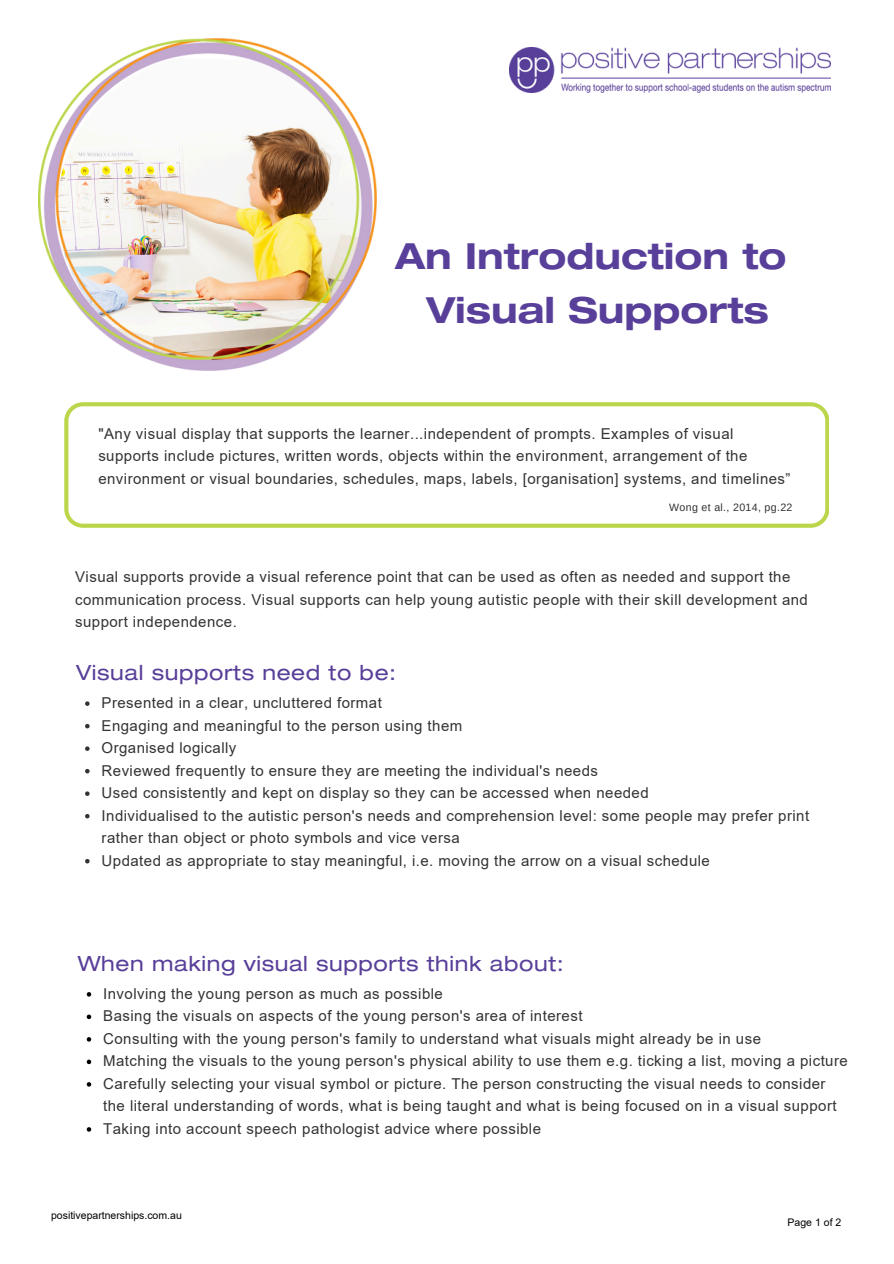
<style>
.page{position:relative;width:894px;height:1264px;background:#fff}
.page>*{position:absolute;margin:0;border:0;box-sizing:border-box;transform-origin:0 0}
.t1{font:700 expanded 36px/54px "Helvetica Neue LT Std";color:#583f99;text-align:center}
.t2{font:expanded 21px "Helvetica Neue LT Std";letter-spacing:.03em;color:#583f99}
.t3{font:15px/22.5px "Arial";letter-spacing:.03em;color:#333}
.t4{font:10.65px "Arimo";letter-spacing:.03em;color:#333}
.t5{font:10.5px "Arial";color:#000}
</style>
<div class="page">
<svg style="left:64px;top:402px;width:764px;height:125px"></svg>
<svg style="left:85px;top:701px;width:5px;height:5px"></svg>
<svg style="left:85px;top:724px;width:5px;height:4px"></svg>
<svg style="left:85px;top:746px;width:5px;height:5px"></svg>
<svg style="left:85px;top:769px;width:5px;height:4px"></svg>
<svg style="left:85px;top:791px;width:5px;height:5px"></svg>
<svg style="left:85px;top:814px;width:5px;height:4px"></svg>
<svg style="left:85px;top:859px;width:5px;height:4px"></svg>
<svg style="left:87px;top:992px;width:4px;height:4px"></svg>
<svg style="left:87px;top:1014px;width:4px;height:5px"></svg>
<svg style="left:87px;top:1037px;width:4px;height:4px"></svg>
<svg style="left:87px;top:1059px;width:4px;height:5px"></svg>
<svg style="left:87px;top:1082px;width:4px;height:4px"></svg>
<svg style="left:87px;top:1127px;width:4px;height:4px"></svg>
<img style="left:38px;top:38px;width:338px;height:332px">
<img style="left:509px;top:48px;width:321px;height:45px">
<p class="t1" style="left:395px;top:234px;width:393px">An Introduction to<br>Visual Supports</p>
<p class="t3" style="left:98px;top:422px;width:693px">"Any visual display that supports the learner...independent of prompts. Examples of visual supports include pictures, written words, objects within the environment, arrangement of the environment or visual boundaries, schedules, maps, labels, [organisation] systems, and timelines”</p>
<p class="t4" style="left:669px;top:501px;width:125px">Wong et al., 2014, pg.22</p>
<p class="t3" style="left:75px;top:566px;width:734px">Visual supports provide a visual reference point that can be used as often as needed and support the communication process. Visual supports can help young autistic people with their skill development and support independence.</p>
<p class="t2" style="left:76px;top:665px;width:321px">Visual supports need to be:</p>
<p class="t3" style="left:102px;top:691px;width:282px">Presented in a clear, uncluttered format</p>
<h1 class="t3" style="left:102px;top:714px;width:362px">Engaging and meaningful to the person using them</h1>
<h3 class="t3" style="left:102px;top:736px;width:136px">Organised logically</h3>
<p class="t3" style="left:102px;top:759px;width:498px">Reviewed frequently to ensure they are meeting the individual's needs</p>
<h3 class="t3" style="left:102px;top:781px;width:548px">Used consistently and kept on display so they can be accessed when needed</h3>
<h2 class="t3" style="left:102px;top:804px;width:709px">Individualised to the autistic person's needs and comprehension level: some people may prefer print rather than object or photo symbols and vice versa</h2>
<p class="t3" style="left:102px;top:849px;width:609px">Updated as appropriate to stay meaningful, i.e. moving the arrow on a visual schedule</p>
<p class="t2" style="left:78px;top:955px;width:487px">When making visual supports think about:</p>
<p class="t3" style="left:103px;top:982px;width:341px">Involving the young person as much as possible</p>
<p class="t3" style="left:103px;top:1004px;width:480px">Basing the visuals on aspects of the young person's area of interest</p>
<p class="t3" style="left:103px;top:1027px;width:659px">Consulting with the young person's family to understand what visuals might already be in use</p>
<h2 class="t3" style="left:103px;top:1049px;width:746px">Matching the visuals to the young person's physical ability to use them e.g. ticking a list, moving a picture</h2>
<p class="t3" style="left:103px;top:1072px;width:734px">Carefully selecting your visual symbol or picture. The person constructing the visual needs to consider the literal understanding of words, what is being taught and what is being focused on in a visual support</p>
<p class="t3" style="left:103px;top:1117px;width:439px">Taking into account speech pathologist advice where possible</p>
<p class="t5" style="left:51px;top:1209px;width:132px">positivepartnerships.com.au</p>
<p class="t5" style="left:787px;top:1216px;width:55px">Page 1 of 2</p>
</div>
